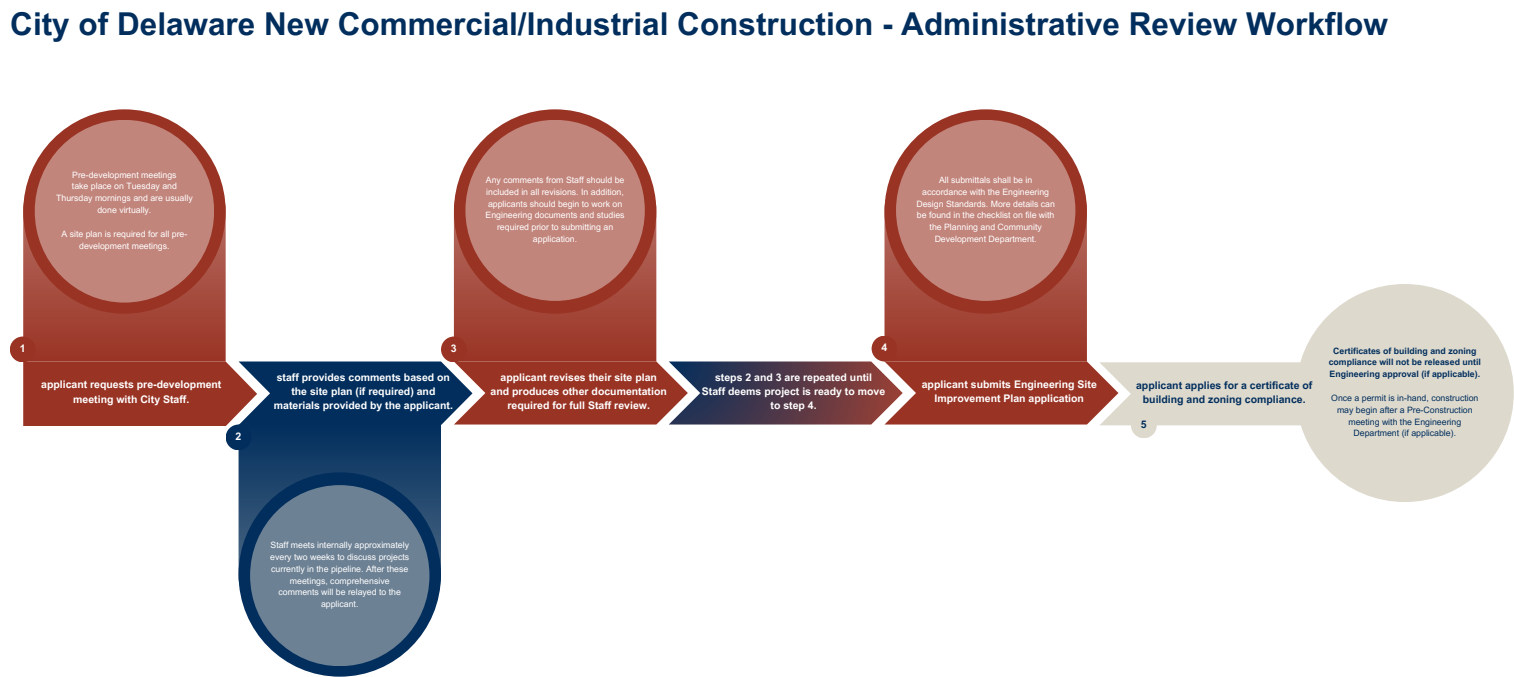
<style>
.page{position:relative;width:1514px;height:677px;background:#fff}
.page>*{position:absolute;margin:0;border:0;box-sizing:border-box;transform-origin:0 0}
.t1{font:700 31.5px "Arial MT Pro";color:#012e5d}
.t2{font:700 10.5px/14.4px "Arial MT Pro";color:#fff;text-align:center}
.t3{font:700 10.5px/14.4px "Arial MT Pro";color:#012e5d;text-align:center}
.t4{font:8.75px/11.8px "Arial MT Pro";color:#fff;text-align:center}
.t5{font:8.75px/11.8px "Arial MT Pro";color:#012e5d;text-align:center}
.t6{font:700 8.75px/11.8px "Arial MT Pro";color:#012e5d;text-align:center}
</style>
<div class="page">
<svg style="left:23px;top:144px;width:203px;height:217px;background:#a75043"></svg>
<div style="left:23px;top:109px;width:203px;height:204px;background:#993324;border-radius:50%"></div>
<div style="left:35px;top:120px;width:179px;height:182px;background:#c2857c;border-radius:50%"></div>
<svg style="left:239px;top:426px;width:202px;height:221px;background:#294d74"></svg>
<div style="left:239px;top:472px;width:202px;height:204px;background:#012e5d;border-radius:50%"></div>
<div style="left:250px;top:485px;width:179px;height:181px;background:#6d8194;border-radius:50%"></div>
<svg style="left:454px;top:138px;width:202px;height:223px;background:#a85246"></svg>
<div style="left:454px;top:109px;width:202px;height:204px;background:#993324;border-radius:50%"></div>
<div style="left:465px;top:120px;width:180px;height:181px;background:#c2857c;border-radius:50%"></div>
<div style="left:226px;top:424px;width:25px;height:26px;background:#012e5d;border-radius:50%"></div>
<div style="left:441px;top:336px;width:26px;height:26px;background:#993324;border-radius:50%"></div>
<svg style="left:884px;top:144px;width:203px;height:217px;background:#a74f43"></svg>
<div style="left:884px;top:109px;width:203px;height:204px;background:#993324;border-radius:50%"></div>
<div style="left:896px;top:120px;width:179px;height:181px;background:#c2857c;border-radius:50%"></div>
<div style="left:872px;top:335px;width:25px;height:26px;background:#993324;border-radius:50%"></div>
<div style="left:1296px;top:284px;width:218px;height:218px;background:#ddd9cd;border-radius:50%"></div>
<svg style="left:23px;top:361px;width:1278px;height:65px;background:#865859"></svg>
<div style="left:1131px;top:412px;width:26px;height:26px;background:#ddd9cd;border-radius:50%"></div>
<div style="left:10px;top:336px;width:26px;height:26px;background:#993324;border-radius:50%"></div>
<p class="t1" style="left:10px;top:13px;width:1379px">City of Delaware New Commercial/Industrial Construction - Administrative Review Workflow</p>
<p class="t4" style="left:72px;top:170px;width:106px">Pre-development meetings</p>
<p class="t4" style="left:56px;top:181px;width:138px">take place on Tuesday and<br>Thursday mornings and are usually done virtually.</p>
<p class="t4" style="left:61px;top:229px;width:127px">A site plan is required for all pre&shy;development meetings.</p>
<p class="t4" style="left:486px;top:175px;width:141px">Any comments from Staff should be included in all revisions. In addition, applicants should begin to work on<br>Engineering documents and studies required prior to submitting an application.</p>
<h2 class="t4" style="left:916px;top:175px;width:140px">All submittals shall be in accordance with the Engineering<br>Design Standards. More details can be found in the checklist on file with the Planning and Community<br>Development Department.</h2>
<p class="t2" style="left:20px;top:342px;width:7px">1</p>
<p class="t2" style="left:41px;top:379px;width:182px">applicant requests pre-development meeting with City Staff.</p>
<p class="t2" style="left:236px;top:430px;width:7px">2</p>
<p class="t2" style="left:451px;top:342px;width:7px">3</p>
<h1 class="t2" style="left:274px;top:371px;width:181px">staff provides comments based on the site plan (if required) and materials provided by the applicant.</h1>
<h3 class="t2" style="left:491px;top:371px;width:178px">applicant revises their site plan and produces other documentation required for full Staff review.</h3>
<h2 class="t2" style="left:882px;top:341px;width:7px">4</h2>
<p class="t2" style="left:702px;top:371px;width:185px">steps 2 and 3 are repeated until<br>Staff deems project is ready to move to step 4.</p>
<h2 class="t2" style="left:922px;top:378px;width:177px">applicant submits Engineering Site<br>Improvement Plan application</h2>
<h2 class="t3" style="left:1136px;top:379px;width:178px">applicant applies for a certificate of building and zoning compliance.</h2>
<p class="t3" style="left:1141px;top:418px;width:7px">5</p>
<h2 class="t6" style="left:1329px;top:346px;width:154px">Certificates of building and zoning compliance will not be released until<br>Engineering approval (if applicable).</h2>
<h2 class="t5" style="left:1331px;top:393px;width:149px">Once a permit is in-hand, construction may begin after a Pre-Construction meeting with the Engineering Department (if applicable).</h2>
<p class="t4" style="left:270px;top:540px;width:141px">Staff meets internally approximately every two weeks to discuss projects currently in the pipeline. After these meetings, comprehensive comments will be relayed to the applicant.</p>
</div>
